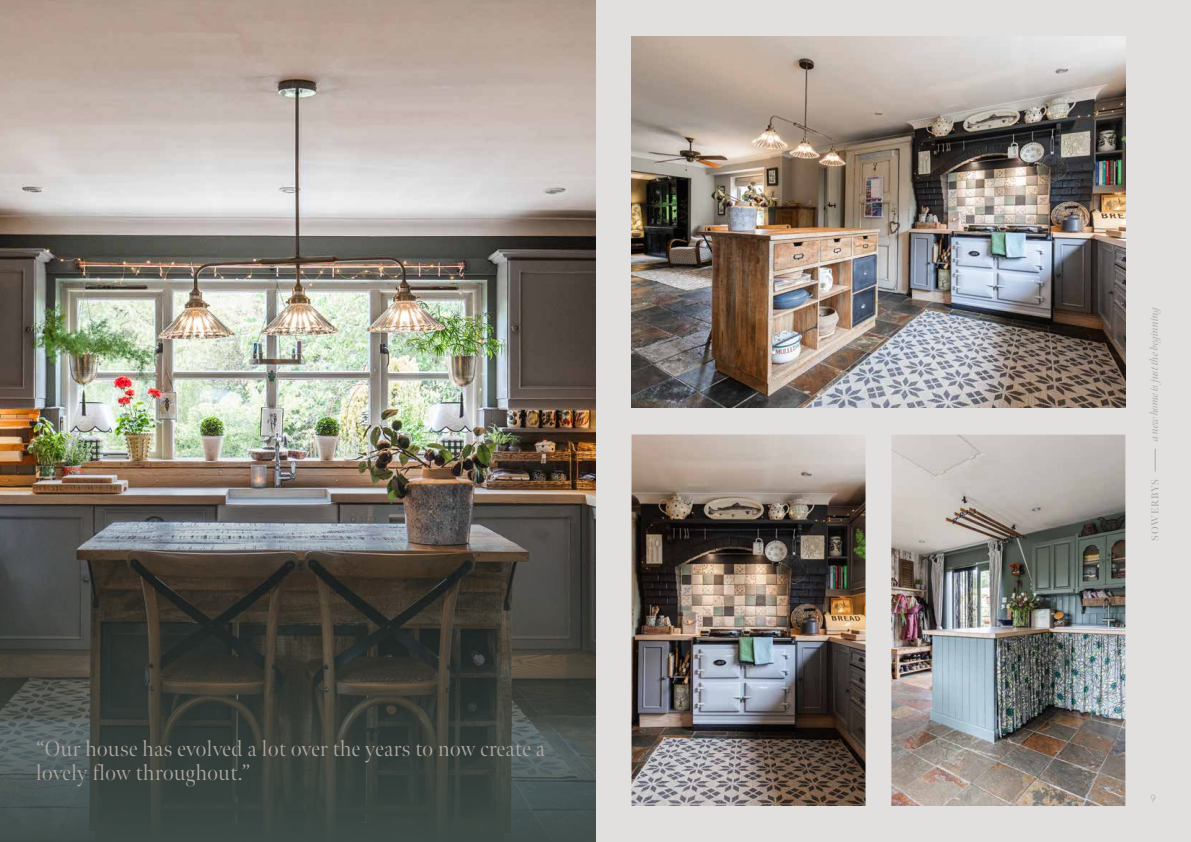
<style>
.page{position:relative;width:1191px;height:842px;background:#e2e0df}
.page>*{position:absolute;margin:0;border:0;box-sizing:border-box;transform-origin:0 0}
.t1{font:300 22px/24px "Meno Banner";letter-spacing:.025em;color:#ada8a0}
.t2{font:italic 11px "Meno Banner";letter-spacing:-.01em;color:#ada8a0}
.t3{font:600 10px "Meno Banner";letter-spacing:.08em;color:#ada8a0}
.t4{font:300 10px "Quasimoda";color:#ada8a0}
</style>
<div class="page">
<svg style="left:1155px;top:449px;width:1px;height:22px"></svg>
<img style="left:0;top:0;width:595px;height:434px">
<img style="left:631px;top:36px;width:494px;height:372px">
<img style="left:891px;top:435px;width:234px;height:371px">
<img style="left:0;top:434px;width:595px;height:408px">
<img style="left:631px;top:434px;width:234px;height:372px">
<p class="t1" style="left:36px;top:737px;width:510px">“Our house has evolved a lot over the years to now create a lovely flow throughout.”</p>
<p class="t2" style="left:1147px;top:441px;width:138px;rotate:-90deg">a new home is just the beginning</p>
<p class="t3" style="left:1149px;top:541px;width:63px;rotate:-90deg">SOWERBYS</p>
<p class="t4" style="left:1150px;top:791px;width:7px">9</p>
</div>
